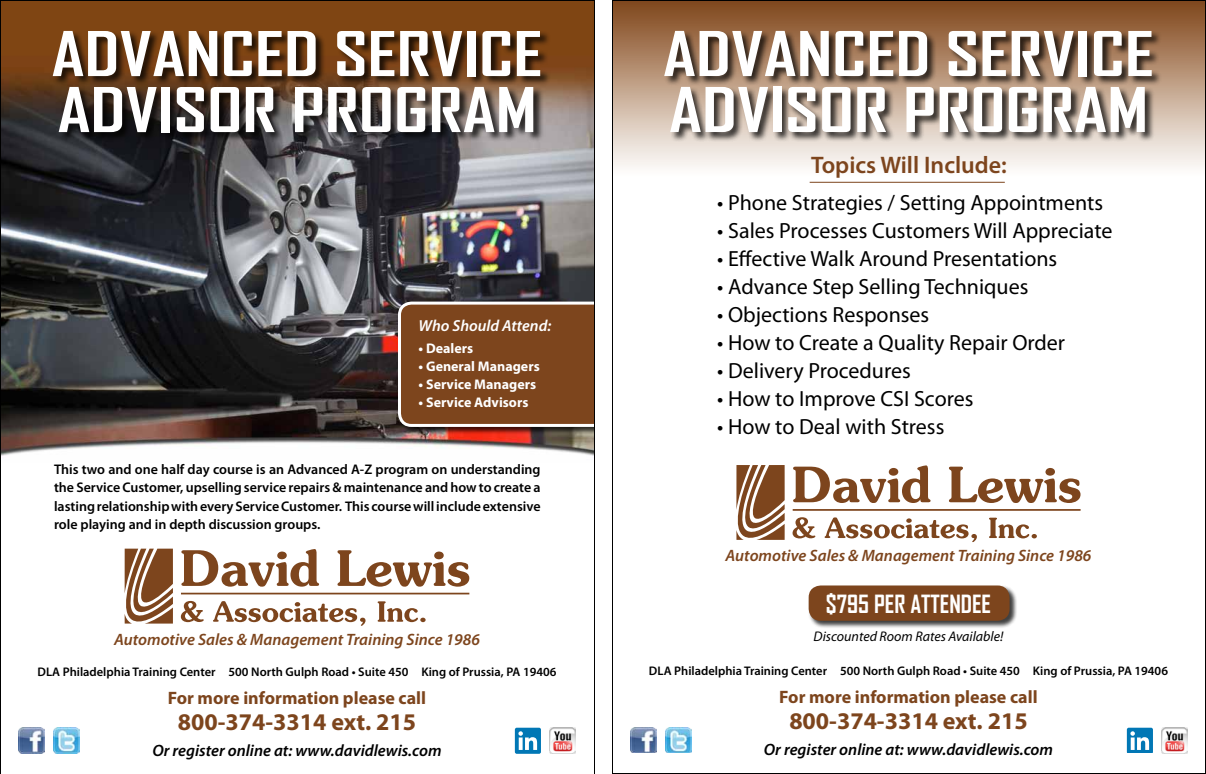
<style>
.page{position:relative;width:1206px;height:774px;background:#fff}
.page>*{position:absolute;margin:0;border:0;box-sizing:border-box;transform-origin:0 0}
.t1{font:700 59px/56px "Agency FB";color:#fff;scale:1.25 1}
.t2{font:700 24px "Myriad Pro";color:#7d451d}
.t3{font:600 24px "Myriad Pro";color:#7d451d}
.t4{font:700 24px "Agency FB";color:#fff}
.t5{font:22px "Myriad Pro";color:#000}
.t6{font:700 18px "Myriad Pro";color:#7d451d}
.t7{font:italic 600 16.5px "Myriad Pro";color:#7d451d}
.t8{font:italic 600 16.5px "Myriad Pro";color:#000}
.t9{font:italic 600 16px "Myriad Pro";color:#fff}
.t10{font:600 14px/18.5px "Myriad Pro";color:#000;text-align:justify}
.t11{font:700 14px "Myriad Pro";color:#fff}
.t12{font:italic 14px "Myriad Pro";color:#000}
.t13{font:600 12.5px "Myriad Pro";color:#000}
</style>
<div class="page">
<img style="left:0;top:0;width:595px;height:774px">
<div style="left:612px;top:0;width:593px;height:178px;background:linear-gradient(to bottom,#814619,#fff)"></div>
<img style="left:630px;top:728px;width:26px;height:25px">
<img style="left:665px;top:728px;width:26px;height:25px">
<svg style="left:1127px;top:728px;width:25px;height:25px"></svg>
<img style="left:1162px;top:728px;width:25px;height:26px">
<svg style="left:793px;top:465px;width:138px;height:38px"></svg>
<svg style="left:949px;top:467px;width:132px;height:36px"></svg>
<svg style="left:793px;top:517px;width:22px;height:21px"></svg>
<svg style="left:825px;top:517px;width:152px;height:25px"></svg>
<svg style="left:989px;top:518px;width:48px;height:20px"></svg>
<svg style="left:736px;top:465px;width:49px;height:75px"></svg>
<hr style="left:793px;top:509px;width:288px;height:2px;background:#7d451d">
<div style="left:664px;top:31px;width:498px;height:111px;background:#000;opacity:.75"></div>
<hr style="left:810px;top:182px;width:195px;height:1px;background:#7d451d">
<div style="left:808px;top:585px;width:209px;height:44px;background:#000;opacity:.75"></div>
<div style="left:809px;top:586px;width:201px;height:35px;background:#7d451d;border-radius:12px"></div>
<h1 class="t1" style="left:51px;top:25px;width:394px">ADVANCED SERVICE<br>ADVISOR PROGRAM</h1>
<p class="t9" style="left:418px;top:316px;width:134px">Who Should Attend:</p>
<p class="t11" style="left:418px;top:339px;width:56px">• Dealers</p>
<p class="t11" style="left:418px;top:357px;width:123px">• General Managers</p>
<p class="t11" style="left:418px;top:375px;width:119px">• Service Managers</p>
<p class="t11" style="left:418px;top:393px;width:111px">• Service Advisors</p>
<p class="t10" style="left:54px;top:459px;width:488px">This two and one half day course is an Advanced A-Z program on understanding the Service Customer, upselling service repairs &amp; maintenance and how to create a lasting relationship with every Service Customer. This course will include extensive role playing and in depth discussion groups.</p>
<p class="t7" style="left:114px;top:629px;width:367px">Automotive Sales &amp; Management Training Since 1986</p>
<p class="t13" style="left:37px;top:664px;width:521px">DLA Philadelphia Training Center 500 North Gulph Road • Suite 450 King of Prussia, PA 19406</p>
<p class="t6" style="left:168px;top:686px;width:260px">For more information please call</p>
<p class="t2" style="left:178px;top:706px;width:240px">800-374-3314 ext. 215</p>
<p class="t8" style="left:152px;top:740px;width:291px">Or register online at: www.davidlewis.com</p>
<h1 class="t1" style="left:663px;top:25px;width:394px">ADVANCED SERVICE<br>ADVISOR PROGRAM</h1>
<p class="t3" style="left:811px;top:149px;width:197px">Topics Will Include:</p>
<p class="t5" style="left:717px;top:189px;width:387px">• Phone Strategies / Setting Appointments</p>
<p class="t5" style="left:717px;top:217px;width:397px">• Sales Processes Customers Will Appreciate</p>
<p class="t5" style="left:717px;top:245px;width:342px">• Effective Walk Around Presentations</p>
<p class="t5" style="left:717px;top:273px;width:313px">• Advance Step Selling Techniques</p>
<p class="t5" style="left:717px;top:301px;width:214px">• Objections Responses</p>
<p class="t5" style="left:717px;top:329px;width:349px">• How to Create a Quality Repair Order</p>
<p class="t5" style="left:717px;top:357px;width:195px">• Delivery Procedures</p>
<p class="t5" style="left:717px;top:385px;width:258px">• How to Improve CSI Scores</p>
<p class="t5" style="left:717px;top:413px;width:229px">• How to Deal with Stress</p>
<p class="t7" style="left:726px;top:545px;width:367px">Automotive Sales &amp; Management Training Since 1986</p>
<p class="t4" style="left:826px;top:589px;width:167px">$795 PER ATTENDEE</p>
<p class="t12" style="left:814px;top:628px;width:191px">Discounted Room Rates Available!</p>
<p class="t13" style="left:649px;top:663px;width:521px">DLA Philadelphia Training Center 500 North Gulph Road • Suite 450 King of Prussia, PA 19406</p>
<p class="t6" style="left:779px;top:685px;width:260px">For more information please call</p>
<p class="t2" style="left:789px;top:705px;width:240px">800-374-3314 ext. 215</p>
<p class="t8" style="left:764px;top:739px;width:291px">Or register online at: www.davidlewis.com</p>
</div>
